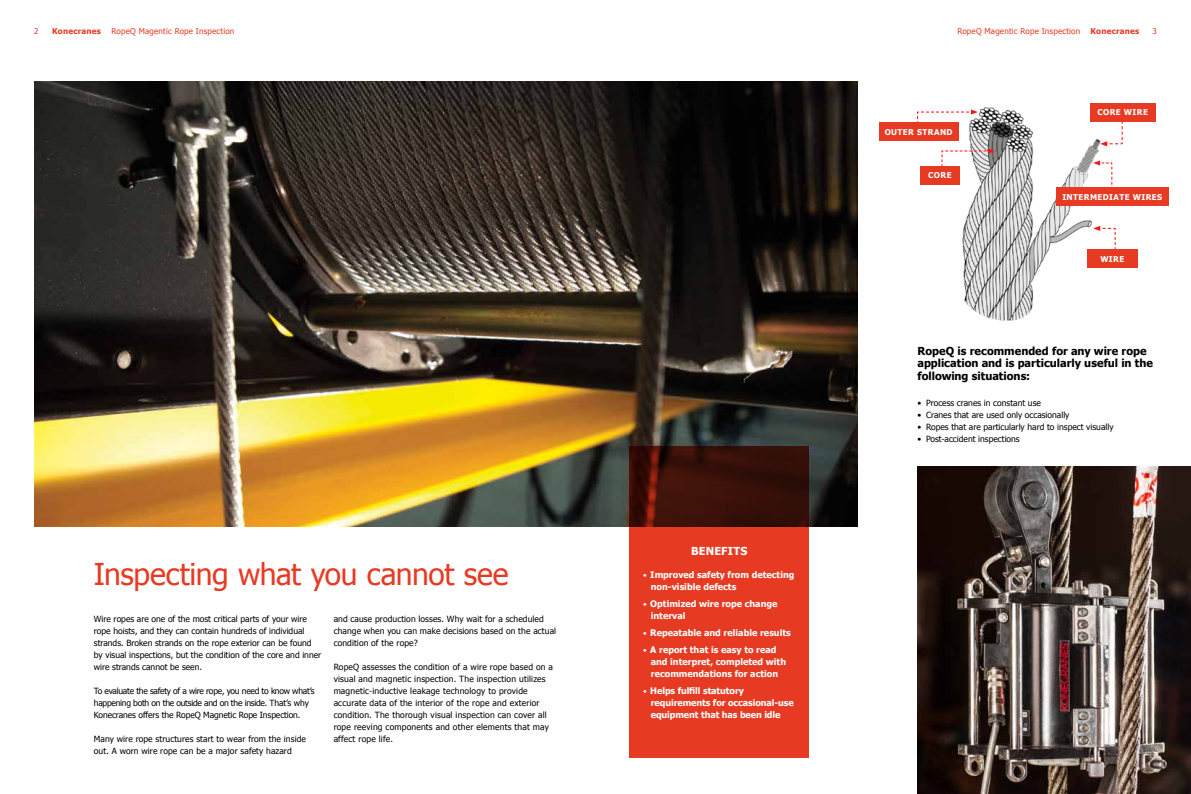
<style>
.page{position:relative;width:1191px;height:794px;background:#fff}
.page>*{position:absolute;margin:0;border:0;box-sizing:border-box;transform-origin:0 0}
.t1{font:30px "Tahoma";letter-spacing:-.01em;color:#e73a22}
.t2{font:700 11px/12.5px "Tahoma";color:#000}
.t3{font:700 11px "Tahoma";letter-spacing:.01em;color:#fff}
.t4{font:700 9px/12px "Tahoma";color:#fff}
.t5{font:8.5px/12px "Tahoma";color:#000}
.t6{font:8.5px/12px "Tahoma";letter-spacing:.02em;color:#000}
.t7{font:8.5px/12px "Tahoma";letter-spacing:-.03em;color:#000}
.t8{font:8px "Tahoma";letter-spacing:.025em;color:#e73a22}
.t9{font:700 8px "Tahoma";letter-spacing:.05em;color:#fff}
.t10{font:700 8px "Tahoma";letter-spacing:.025em;color:#e73a22}
.s1{font-weight:400;font-size:8px}
</style>
<div class="page">
<img style="left:34px;top:81px;width:823px;height:445px">
<img style="left:917px;top:466px;width:274px;height:328px">
<svg style="left:629px;top:447px;width:180px;height:311px;background:#ba2f1b"></svg>
<img style="left:940px;top:107px;width:175px;height:214px">
<svg style="left:1093px;top:226px;width:23px;height:24px"></svg>
<svg style="left:1093px;top:160px;width:19px;height:27px"></svg>
<svg style="left:916px;top:109px;width:62px;height:26px"></svg>
<svg style="left:941px;top:148px;width:54px;height:28px"></svg>
<svg style="left:1100px;top:121px;width:23px;height:25px"></svg>
<div style="left:879px;top:123px;width:79px;height:18px;background:#e73a22"></div>
<div style="left:920px;top:166px;width:39px;height:18px;background:#e73a22"></div>
<div style="left:1090px;top:103px;width:65px;height:18px;background:#e73a22"></div>
<div style="left:1056px;top:187px;width:112px;height:18px;background:#e73a22"></div>
<div style="left:1087px;top:250px;width:50px;height:18px;background:#e73a22"></div>
<p class="t8" style="left:34px;top:26px;width:6px">2</p>
<p class="t10" style="left:52px;top:25px;width:50px">Konecranes</p>
<p class="t8" style="left:112px;top:26px;width:124px">RopeQ Magentic Rope Inspection</p>
<p class="t8" style="left:957px;top:26px;width:124px">RopeQ Magentic Rope Inspection</p>
<p class="t10" style="left:1090px;top:25px;width:50px">Konecranes</p>
<p class="t8" style="left:1152px;top:26px;width:6px">3</p>
<p class="t9" style="left:884px;top:126px;width:69px">OUTER STRAND</p>
<p class="t9" style="left:928px;top:170px;width:25px">CORE</p>
<p class="t9" style="left:1097px;top:107px;width:52px">CORE WIRE</p>
<p class="t9" style="left:1062px;top:191px;width:101px">INTERMEDIATE WIRES</p>
<p class="t9" style="left:1100px;top:253px;width:26px">WIRE</p>
<h1 class="t1" style="left:94px;top:554px;width:416px">Inspecting what you cannot see</h1>
<p class="t5" style="left:94px;top:613px;width:229px">Wire ropes are one of the most critical parts of your wire rope hoists, and they can contain hundreds of individual strands. Broken strands on the rope exterior can be found by visual inspections, but the condition of the core and inner wire strands cannot be seen.</p>
<p class="t7" style="left:94px;top:685px;width:222px">To evaluate the safety of a wire rope, you need to know what’s happening both on the outside and on the inside. That’s why<br>Konecranes offers the RopeQ Magnetic Rope Inspection.</p>
<p class="t5" style="left:94px;top:733px;width:214px">Many wire rope structures start to wear from the inside out. A worn wire rope can be a major safety hazard</p>
<p class="t5" style="left:334px;top:613px;width:224px">and cause production losses. Why wait for a scheduled change when you can make decisions based on the actual condition of the rope?</p>
<p class="t6" style="left:334px;top:661px;width:221px">RopeQ assesses the condition of a wire rope based on a visual and magnetic inspection. The inspection utilizes magnetic-inductive leakage technology to provide accurate data of the interior of the rope and exterior condition. The thorough visual inspection can cover all rope reeving components and other elements that may affect rope life.</p>
<p class="t3" style="left:691px;top:544px;width:58px">BENEFITS</p>
<p class="t4" style="left:651px;top:568px;width:145px;text-indent:-8px"><span class="s1">•</span> Improved safety from detecting non-visible defects</p>
<p class="t4" style="left:651px;top:597px;width:128px;text-indent:-8px"><span class="s1">•</span> Optimized wire rope change interval</p>
<p class="t4" style="left:643px;top:626px;width:149px"><span class="s1">•</span> Repeatable and reliable results</p>
<p class="t4" style="left:651px;top:643px;width:137px;text-indent:-8px"><span class="s1">•</span> A report that is easy to read and interpret, completed with recommendations for action</p>
<p class="t4" style="left:651px;top:684px;width:145px;text-indent:-8px"><span class="s1">•</span> Helps fulfill statutory requirements for occasional-use equipment that has been idle</p>
<p class="t2" style="left:917px;top:344px;width:237px">RopeQ is recommended for any wire rope application and is particularly useful in the following situations:</p>
<p class="t5" style="left:917px;top:397px;width:125px">• Process cranes in constant use</p>
<p class="t5" style="left:917px;top:409px;width:153px">• Cranes that are used only occasionally</p>
<p class="t5" style="left:917px;top:421px;width:198px">• Ropes that are particularly hard to inspect visually</p>
<p class="t5" style="left:917px;top:433px;width:104px">• Post-accident inspections</p>
</div>
